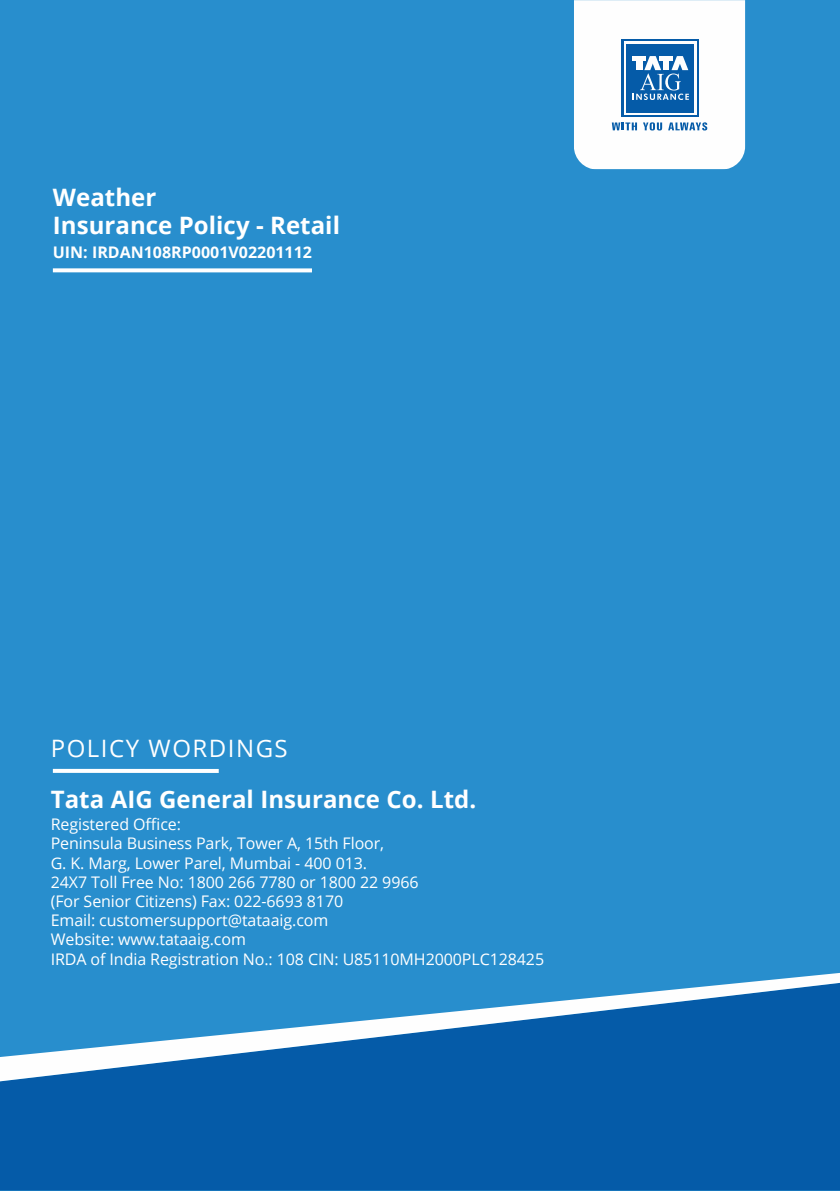
<style>
.page{position:relative;width:840px;height:1191px;background:#fff}
.page>*{position:absolute;margin:0;border:0;box-sizing:border-box;transform-origin:0 0}
.t1{font:700 24px/28.8px "Open Sans";color:#fff}
.t2{font:24px "Open Sans";letter-spacing:.06em;color:#fff}
.t3{font:16px/19.2px "Open Sans";letter-spacing:-.005em;color:#fff}
.t4{font:700 16px "Open Sans";color:#fff}
</style>
<div class="page">
<div style="left:0;top:0;width:838px;height:1190px;background:#288ecd"></div>
<div style="left:0;top:1081px;width:839px;height:109px;background:#055ba8"></div>
<svg style="left:0;top:973px;width:839px;height:108px"></svg>
<svg style="left:574px;top:0;width:170px;height:169px;background:#d2e1ef"></svg>
<svg style="left:53px;top:268px;width:259px;height:4px"></svg>
<svg style="left:53px;top:769px;width:166px;height:4px"></svg>
<h1 class="t1" style="left:53px;top:182px;width:288px">Weather<br>Insurance Policy - Retail</h1>
<p class="t4" style="left:53px;top:241px;width:260px">UIN: IRDAN108RP0001V02201112</p>
<h1 class="t2" style="left:51px;top:732px;width:238px">POLICY WORDINGS</h1>
<h1 class="t1" style="left:51px;top:784px;width:427px">Tata AIG General Insurance Co. Ltd.</h1>
<p class="t3" style="left:51px;top:814px;width:494px">Registered Office:<br>Peninsula Business Park, Tower A, 15th Floor,<br>G. K. Marg, Lower Parel, Mumbai - 400 013.<br>24X7 Toll Free No: 1800 266 7780 or 1800 22 9966<br>(For Senior Citizens) Fax: 022-6693 8170<br>Email: customersupport@tataaig.com<br>Website: www.tataaig.com<br>IRDA of India Registration No.: 108 CIN: U85110MH2000PLC128425</p>
</div>
